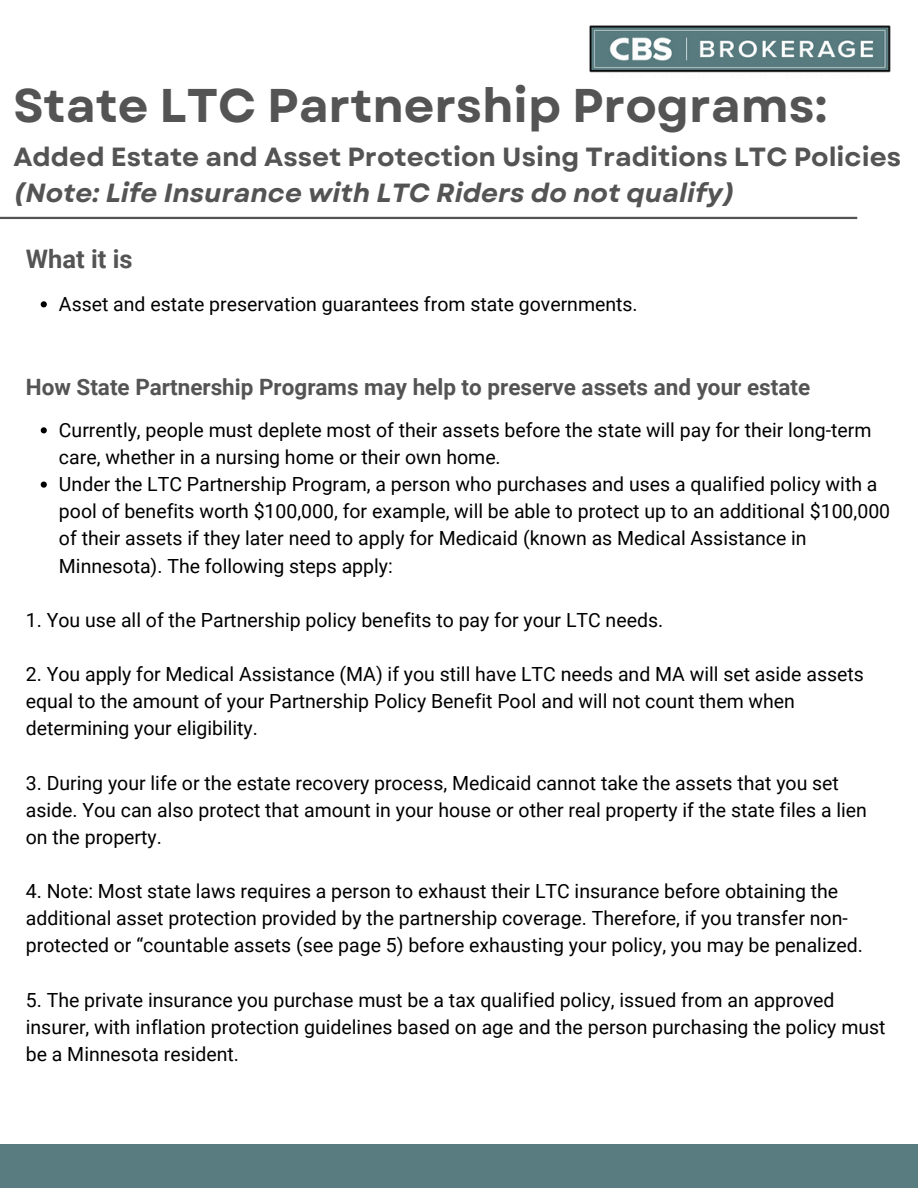
<style>
.page{position:relative;width:918px;height:1188px;background:#fff}
.page>*{position:absolute;margin:0;border:0;box-sizing:border-box;transform-origin:0 0}
.t1{font:700 47.25px "Garet";color:#545454}
.t2{font:700 26.25px "Garet";color:#545454}
.t3{font:italic 700 26.25px "Garet";color:#545454}
.t4{font:700 25.5px "Roboto";color:#545454}
.t5{font:700 22.5px "Roboto";color:#545454}
.t6{font:19.5px/27.2px "Roboto";color:#000}
</style>
<div class="page">
<img style="left:589px;top:25px;width:302px;height:48px">
<hr style="left:0;top:217px;width:857px;height:2px;background:#545454">
<svg style="left:41px;top:301px;width:6px;height:6px"></svg>
<svg style="left:41px;top:427px;width:6px;height:6px"></svg>
<svg style="left:41px;top:482px;width:6px;height:6px"></svg>
<div style="left:0;top:1145px;width:918px;height:43px;background:#597c80"></div>
<h1 class="t1" style="left:13px;top:72px;width:815px">State LTC Partnership Programs:</h1>
<h2 class="t2" style="left:13px;top:138px;width:889px">Added Estate and Asset Protection Using Traditions LTC Policies</h2>
<h2 class="t3" style="left:13px;top:174px;width:723px">(Note: Life Insurance with LTC Riders do not qualify)</h2>
<h3 class="t4" style="left:26px;top:244px;width:108px">What it is</h3>
<p class="t6" style="left:59px;top:291px;width:580px">Asset and estate preservation guarantees from state governments.</p>
<p class="t5" style="left:26px;top:374px;width:786px">How State Partnership Programs may help to preserve assets and your estate</p>
<p class="t6" style="left:59px;top:417px;width:833px">Currently, people must deplete most of their assets before the state will pay for their long-term care, whether in a nursing home or their own home.<br>Under the LTC Partnership Program, a person who purchases and uses a qualified policy with a pool of benefits worth $100,000, for example, will be able to protect up to an additional $100,000 of their assets if they later need to apply for Medicaid (known as Medical Assistance in Minnesota). The following steps apply:</p>
<p class="t6" style="left:26px;top:607px;width:639px">1. You use all of the Partnership policy benefits to pay for your LTC needs.</p>
<p class="t6" style="left:26px;top:661px;width:840px">2. You apply for Medical Assistance (MA) if you still have LTC needs and MA will set aside assets equal to the amount of your Partnership Policy Benefit Pool and will not count them when determining your eligibility.</p>
<p class="t6" style="left:26px;top:769px;width:843px">3. During your life or the estate recovery process, Medicaid cannot take the assets that you set aside. You can also protect that amount in your house or other real property if the state files a lien on the property.</p>
<p class="t6" style="left:26px;top:878px;width:838px">4. Note: Most state laws requires a person to exhaust their LTC insurance before obtaining the additional asset protection provided by the partnership coverage. Therefore, if you transfer non&shy;protected or “countable assets (see page 5) before exhausting your policy, you may be penalized.</p>
<p class="t6" style="left:26px;top:986px;width:861px">5. The private insurance you purchase must be a tax qualified policy, issued from an approved insurer, with inflation protection guidelines based on age and the person purchasing the policy must be a Minnesota resident.</p>
</div>
